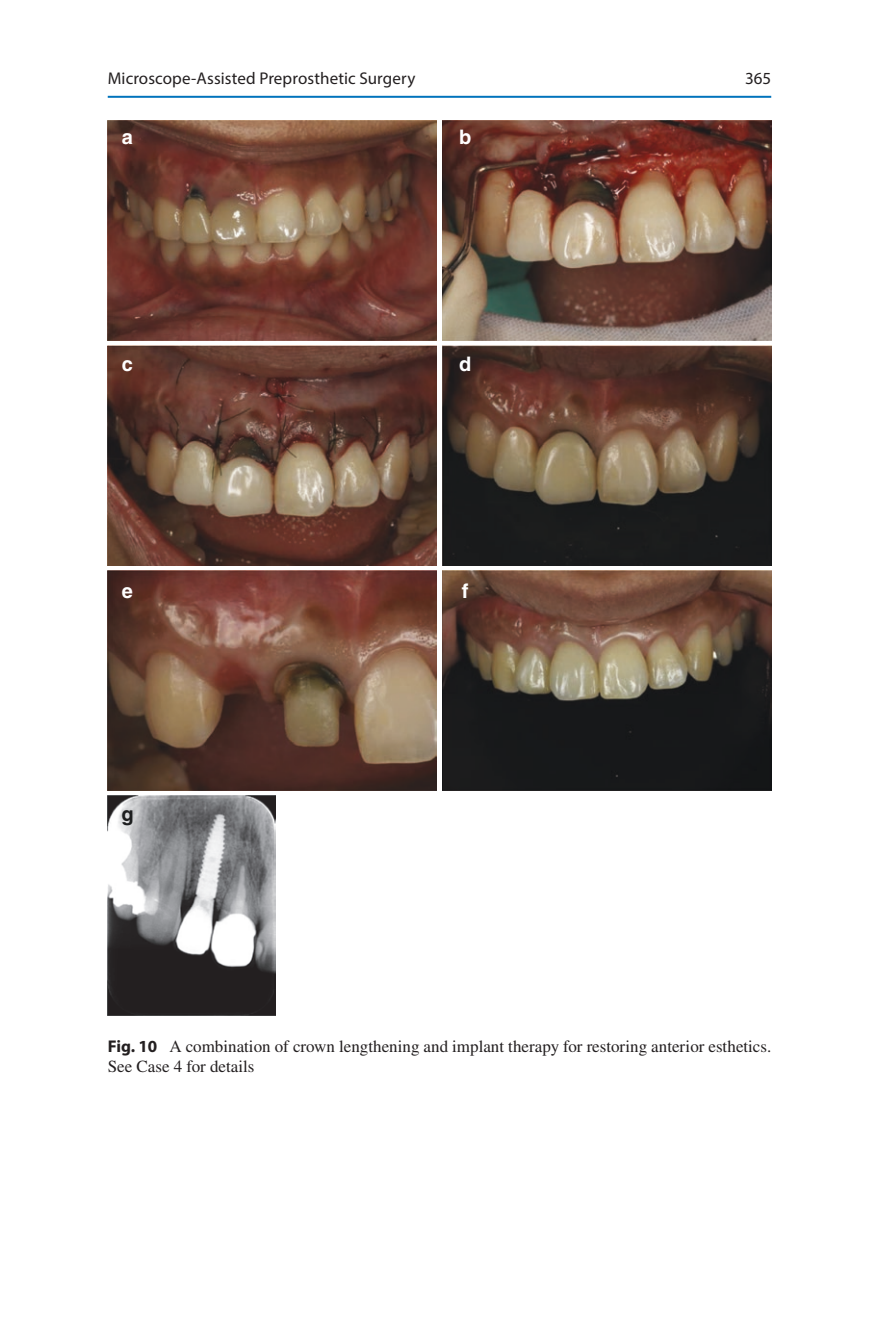
<style>
.page{position:relative;width:879px;height:1333px;background:#fff}
.page>*{position:absolute;margin:0;border:0;box-sizing:border-box;transform-origin:0 0}
.t1{font:20px "Helvetica Bold 5";color:#fff}
.t2{font:20px "Helvetica Bold 5";color:#1d1e1f}
.t3{font:17px/20px "STIX General";color:#231f20}
.t4{font:17px "Myriad Pro";letter-spacing:.005em;color:#231f20}
.s1{font-family:"Myriad Pro";font-weight:700}
</style>
<div class="page">
<img style="left:108px;top:121px;width:328px;height:219px">
<img style="left:442px;top:121px;width:329px;height:219px">
<img style="left:108px;top:345px;width:328px;height:220px">
<img style="left:442px;top:345px;width:329px;height:220px">
<img style="left:108px;top:570px;width:328px;height:220px">
<img style="left:442px;top:570px;width:329px;height:220px">
<img style="left:108px;top:795px;width:168px;height:220px">
<hr style="left:108px;top:96px;width:663px;height:2px;background:#0073bc">
<p class="t4" style="left:108px;top:68px;width:309px">Microscope-Assisted Preprosthetic Surgery</p>
<p class="t1" style="left:122px;top:125px;width:13px">a</p>
<p class="t1" style="left:459px;top:125px;width:14px">b</p>
<p class="t1" style="left:122px;top:352px;width:13px">c</p>
<p class="t1" style="left:459px;top:352px;width:14px">d</p>
<p class="t1" style="left:122px;top:579px;width:13px">e</p>
<p class="t2" style="left:121px;top:801px;width:14px">g</p>
<p class="t1" style="left:462px;top:579px;width:8px">f</p>
<p class="t4" style="left:745px;top:68px;width:28px">365</p>
<p class="t3" style="left:108px;top:1037px;width:665px"><span class="s1">Fig. 10</span> A combination of crown lengthening and implant therapy for restoring anterior esthetics.<br>See Case 4 for details</p>
</div>
